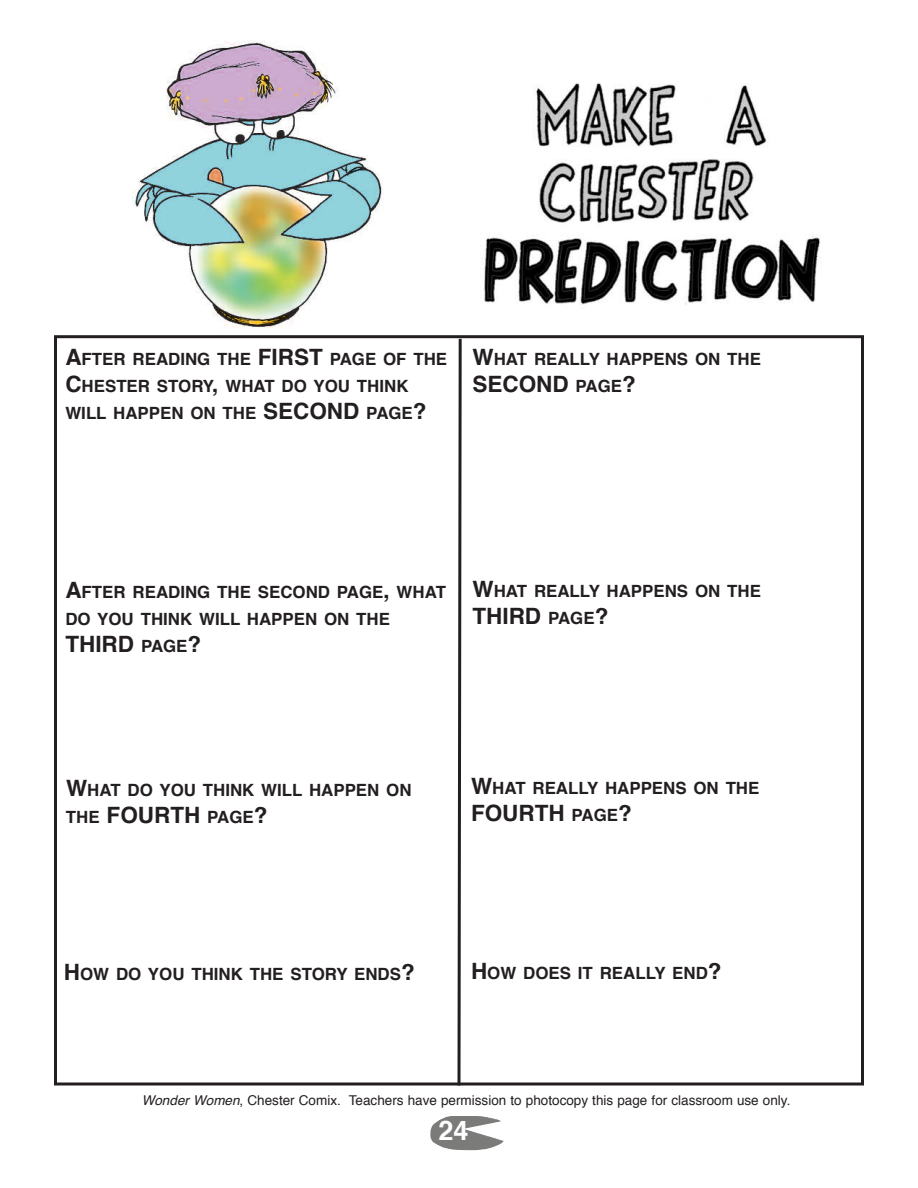
<style>
.page{position:relative;width:918px;height:1188px;background:#fff}
.page>*{position:absolute;margin:0;border:0;box-sizing:border-box;transform-origin:0 0}
.t1{font:700 27px "Helvetica";color:#fff}
.t2{font:700 22.5px "Helvetica";color:#231f20}
.t3{font:700 16.8px/27px "Helvetica";color:#231f20}
.t4{font:13.5px "Helvetica";color:#231f20}
.s1{font-size:22.5px}
.s2{font-size:16.8px}
.s3{font-style:italic}
</style>
<div class="page">
<img style="left:430px;top:1116px;width:74px;height:34px">
<img style="left:133px;top:41px;width:251px;height:287px">
<img style="left:481px;top:83px;width:339px;height:222px">
<div style="left:54px;top:335px;width:810px;height:751px;border:3px solid #231f20"></div>
<svg style="left:456px;top:336px;width:7px;height:750px"></svg>
<p class="t3" style="left:65px;top:347px;width:383px"><span class="s1">A</span>FTER READING THE <span class="s1">FIRST</span> PAGE OF THE<br><span class="s1">C</span>HESTER STORY<span class="s1">,</span> WHAT DO YOU THINK<br>WILL HAPPEN ON THE <span class="s1">SECOND</span> PAGE<span class="s1">?</span></p>
<p class="t3" style="left:472px;top:347px;width:290px"><span class="s1">W</span>HAT REALLY HAPPENS ON THE</p>
<h2 class="t2" style="left:472px;top:374px;width:165px">SECOND <span class="s2">PAGE</span>?</h2>
<p class="t3" style="left:65px;top:580px;width:382px"><span class="s1">A</span>FTER READING THE SECOND PAGE<span class="s1">,</span> WHAT<br>DO YOU THINK WILL HAPPEN ON THE</p>
<h2 class="t2" style="left:65px;top:634px;width:137px">THIRD <span class="s2">PAGE</span>?</h2>
<p class="t3" style="left:472px;top:579px;width:290px"><span class="s1">W</span>HAT REALLY HAPPENS ON THE</p>
<h2 class="t2" style="left:472px;top:607px;width:137px">THIRD <span class="s2">PAGE</span>?</h2>
<p class="t3" style="left:66px;top:778px;width:347px"><span class="s1">W</span>HAT DO YOU THINK WILL HAPPEN ON<br>THE <span class="s1">FOURTH</span> PAGE<span class="s1">?</span></p>
<p class="t3" style="left:471px;top:776px;width:290px"><span class="s1">W</span>HAT REALLY HAPPENS ON THE</p>
<h2 class="t2" style="left:471px;top:804px;width:162px">FOURTH <span class="s2">PAGE</span>?</h2>
<p class="t3" style="left:64px;top:962px;width:352px"><span class="s1">H</span>OW DO YOU THINK THE STORY ENDS<span class="s1">?</span></p>
<p class="t3" style="left:471px;top:961px;width:252px"><span class="s1">H</span>OW DOES IT REALLY END<span class="s1">?</span></p>
<p class="t4" style="left:142px;top:1095px;width:650px"><span class="s3">Wonder Women</span>, Chester Comix. Teachers have permission to photocopy this page for classroom use only.</p>
<h1 class="t1" style="left:438px;top:1119px;width:32px">24</h1>
</div>
